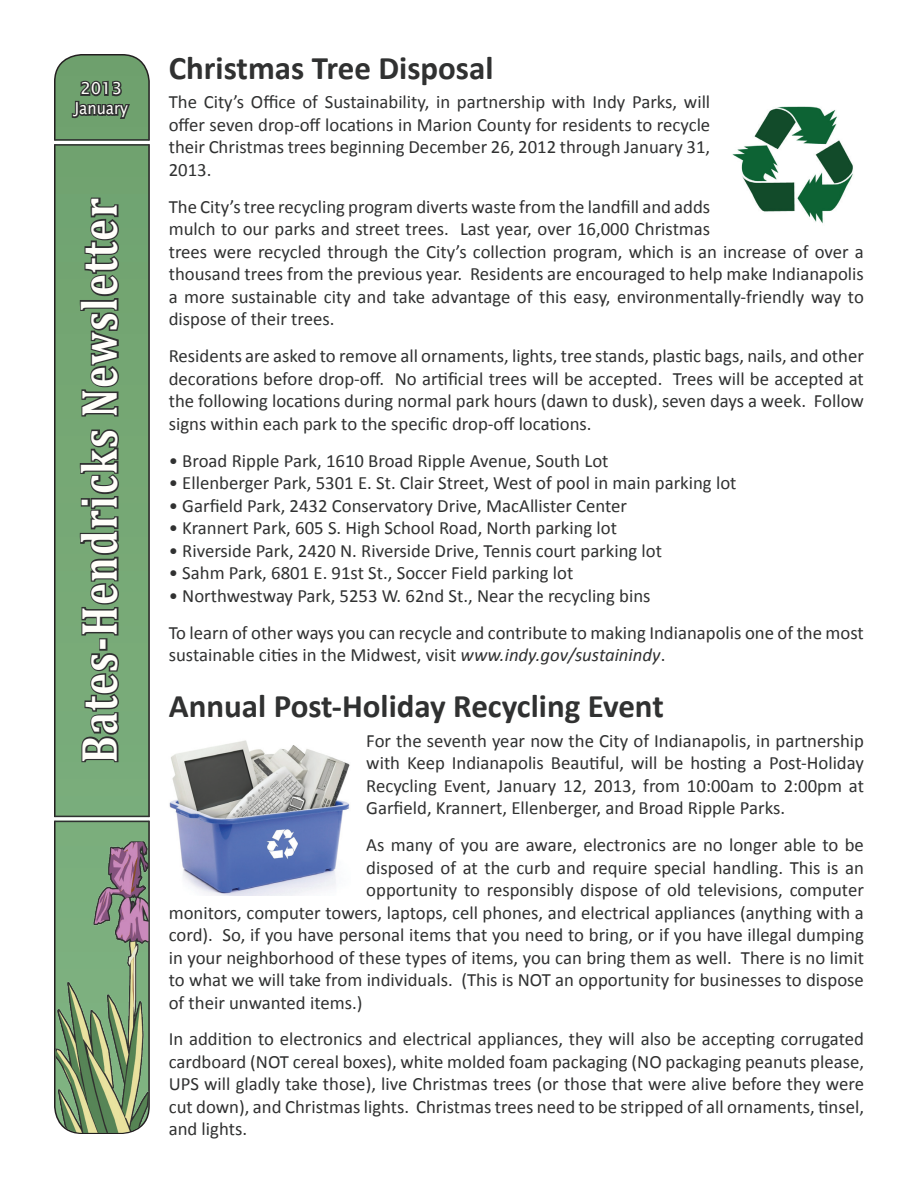
<style>
.page{position:relative;width:918px;height:1188px;background:#fff}
.page>*{position:absolute;margin:0;border:0;box-sizing:border-box;transform-origin:0 0}
.t1{font:700 51px "Cambria";letter-spacing:.04em;color:#fffefa;scale:.8 1}
.t2{font:700 33px "Calibri";color:#303131}
.t3{font:18.75px/22.5px "Calibri";color:#303131;text-align:justify}
.t4{font:16.5px/19.8px "Lucida Sans Unicode";color:#fffefa;text-align:center}
.s1{font-style:italic}
</style>
<div class="page">
<div style="left:55px;top:55px;width:94px;height:1062px;background:#76a874"></div>
<div style="left:54px;top:54px;width:96px;height:1080px;border:2px solid #231f20;border-radius:27px"></div>
<hr style="left:52px;top:141px;width:99px;height:3px;background:#fff">
<hr style="left:55px;top:139px;width:94px;height:2px;background:#303131">
<hr style="left:55px;top:144px;width:94px;height:2px;background:#303131">
<svg style="left:54px;top:817px;width:96px;height:4px"></svg>
<hr style="left:55px;top:816px;width:94px;height:1px;background:#303131">
<hr style="left:55px;top:821px;width:94px;height:1px;background:#303131">
<img style="left:56px;top:841px;width:92px;height:292px">
<svg style="left:80px;top:651px;width:41px;height:113px;background:#5a775b"></svg>
<div style="left:99px;top:638px;width:8px;height:13px;border:3px solid #303131"></div>
<svg style="left:78px;top:427px;width:43px;height:210px;background:#5a795a"></svg>
<svg style="left:78px;top:196px;width:44px;height:222px;background:#597959"></svg>
<svg style="left:70px;top:78px;width:62px;height:43px;background:#557355"></svg>
<img style="left:169px;top:740px;width:181px;height:156px">
<img style="left:732px;top:106px;width:121px;height:118px">
<p class="t4" style="left:75px;top:79px;width:55px">2013<br>January</p>
<h1 class="t1" style="left:64px;top:763px;width:707px;rotate:-90deg">Bates-Hendricks Newsletter</h1>
<h2 class="t2" style="left:169px;top:47px;width:326px">Christmas Tree Disposal</h2>
<p class="t3" style="left:169px;top:91px;width:543px">The City’s Office of Sustainability, in partnership with Indy Parks, will offer seven drop-off locations in Marion County for residents to recycle their Christmas trees beginning December 26, 2012 through January 31, 2013.</p>
<p class="t3" style="left:169px;top:195px;width:697px;text-align:left">The City’s tree recycling program diverts waste from the landfill and adds<br>mulch to our parks and street trees. Last year, over 16,000 Christmas<br>trees were recycled through the City’s collection program, which is an increase of over a thousand trees from the previous year. Residents are encouraged to help make Indianapolis a more sustainable city and take advantage of this easy, environmentally-friendly way to dispose of their trees.</p>
<p class="t3" style="left:169px;top:345px;width:697px">Residents are asked to remove all ornaments, lights, tree stands, plastic bags, nails, and other decorations before drop-off. No artificial trees will be accepted. Trees will be accepted at the following locations during normal park hours (dawn to dusk), seven days a week. Follow signs within each park to the specific drop-off locations.</p>
<p class="t3" style="left:169px;top:449px;width:441px">• Broad Ripple Park, 1610 Broad Ripple Avenue, South Lot</p>
<p class="t3" style="left:169px;top:472px;width:569px">• Ellenberger Park, 5301 E. St. Clair Street, West of pool in main parking lot</p>
<p class="t3" style="left:169px;top:494px;width:460px">• Garfield Park, 2432 Conservatory Drive, MacAllister Center</p>
<p class="t3" style="left:169px;top:517px;width:450px">• Krannert Park, 605 S. High School Road, North parking lot</p>
<p class="t3" style="left:169px;top:539px;width:495px">• Riverside Park, 2420 N. Riverside Drive, Tennis court parking lot</p>
<p class="t3" style="left:169px;top:562px;width:406px">• Sahm Park, 6801 E. 91st St., Soccer Field parking lot</p>
<p class="t3" style="left:169px;top:577px;width:697px;line-height:36.9px">• Northwestway Park, 5253 W. 62nd St., Near the recycling bins<br>To learn of other ways you can recycle and contribute to making Indianapolis one of the most</p>
<p class="t3" style="left:169px;top:644px;width:498px">sustainable cities in the Midwest, visit <span class="s1">www.indy.gov/sustainindy</span>.</p>
<h2 class="t2" style="left:169px;top:685px;width:497px">Annual Post-Holiday Recycling Event</h2>
<p class="t3" style="left:366px;top:729px;width:499px">For the seventh year now the City of Indianapolis, in partnership with Keep Indianapolis Beautiful, will be hosting a Post-Holiday Recycling Event, January 12, 2013, from 10:00am to 2:00pm at Garfield, Krannert, Ellenberger, and Broad Ripple Parks.</p>
<p class="t3" style="left:366px;top:834px;width:499px">As many of you are aware, electronics are no longer able to be</p>
<p class="t3" style="left:366px;top:856px;width:499px">disposed of at the curb and require special handling. This is an</p>
<p class="t3" style="left:366px;top:879px;width:499px">opportunity to responsibly dispose of old televisions, computer</p>
<p class="t3" style="left:169px;top:901px;width:697px">monitors, computer towers, laptops, cell phones, and electrical appliances (anything with a</p>
<p class="t3" style="left:169px;top:924px;width:697px">cord). So, if you have personal items that you need to bring, or if you have illegal dumping</p>
<p class="t3" style="left:169px;top:946px;width:697px">in your neighborhood of these types of items, you can bring them as well. There is no limit</p>
<p class="t3" style="left:169px;top:969px;width:697px">to what we will take from individuals. (This is NOT an opportunity for businesses to dispose</p>
<p class="t3" style="left:169px;top:991px;width:195px">of their unwanted items.)</p>
<p class="t3" style="left:169px;top:1028px;width:697px">In addition to electronics and electrical appliances, they will also be accepting corrugated cardboard (NOT cereal boxes), white molded foam packaging (NO packaging peanuts please, UPS will gladly take those), live Christmas trees (or those that were alive before they were cut down), and Christmas lights. Christmas trees need to be stripped of all ornaments, tinsel, and lights.</p>
</div>
